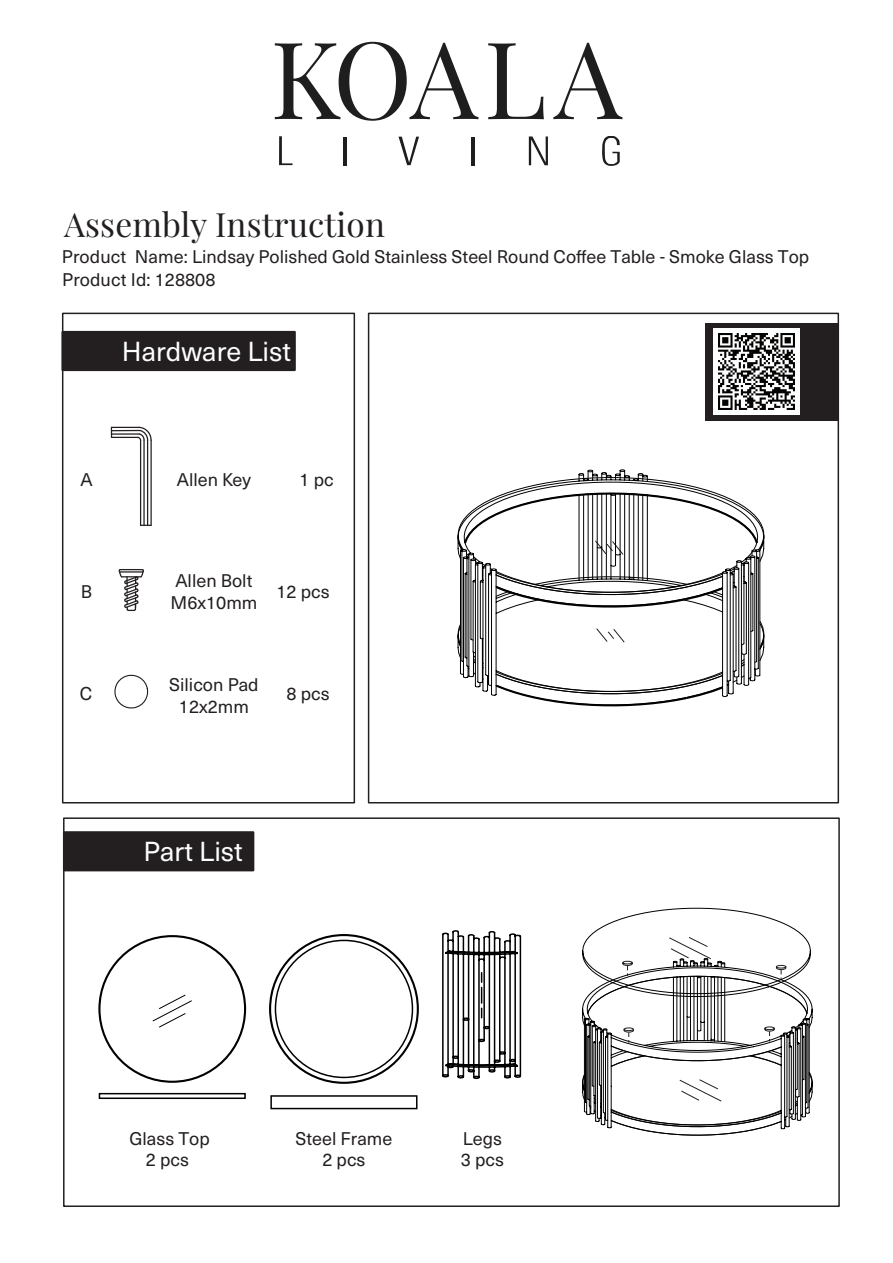
<style>
.page{position:relative;width:893px;height:1263px;background:#fff}
.page>*{position:absolute;margin:0;border:0;box-sizing:border-box;transform-origin:0 0}
.t1{font:107.25px "Playfair Display";letter-spacing:.02em;color:#1d1e1d}
.t2{font:33.3px "Playfair Display";letter-spacing:.005em;color:#231f20}
.t3{font:27px "Neue Haas Unica";color:#fdfefe}
.t4{font:18.15px "Neue Haas Unica";color:#231f20}
.t5{font:18px/21.9px "Neue Haas Unica";color:#231f20}
.s1{font-family:"Neue Haas Unica Pro"}
</style>
<div class="page">
<div style="left:62px;top:313px;width:293px;height:490px;border:2px solid #231f20"></div>
<div style="left:63px;top:817px;width:777px;height:390px;border:2px solid #231f20"></div>
<div style="left:368px;top:313px;width:471px;height:490px;border:2px solid #231f20"></div>
<div style="left:706px;top:323px;width:132px;height:98px;background:#231f20"></div>
<div style="left:713px;top:328px;width:87px;height:87px;background:#fdfefe"></div>
<div style="left:61px;top:331px;width:235px;height:40px;background:#231f20"></div>
<div style="left:63px;top:831px;width:191px;height:40px;background:#231f20;border:2px solid #231f20"></div>
<svg style="left:279px;top:136px;width:14px;height:29px"></svg>
<hr style="left:344px;top:137px;width:3px;height:29px;background:#1d1e1d">
<hr style="left:471px;top:137px;width:3px;height:29px;background:#1d1e1d">
<svg style="left:398px;top:137px;width:21px;height:28px"></svg>
<svg style="left:529px;top:136px;width:19px;height:29px"></svg>
<svg style="left:602px;top:136px;width:18px;height:30px"></svg>
<img style="left:718px;top:334px;width:77px;height:76px">
<svg style="left:118px;top:569px;width:26px;height:42px"></svg>
<hr style="left:140px;top:440px;width:1px;height:85px;background:#231f20">
<hr style="left:150px;top:440px;width:2px;height:85px;background:#231f20">
<hr style="left:147px;top:440px;width:1px;height:85px;background:#231f20">
<hr style="left:143px;top:440px;width:2px;height:85px;background:#231f20">
<svg style="left:110px;top:426px;width:42px;height:15px"></svg>
<svg style="left:114px;top:674px;width:35px;height:35px"></svg>
<svg style="left:442px;top:930px;width:80px;height:149px"></svg>
<svg style="left:457px;top:477px;width:308px;height:230px"></svg>
<svg style="left:582px;top:907px;width:231px;height:229px"></svg>
<svg style="left:269px;top:934px;width:150px;height:150px"></svg>
<svg style="left:152px;top:994px;width:40px;height:34px"></svg>
<div style="left:99px;top:1093px;width:147px;height:6px;border:2px solid #000002"></div>
<div style="left:270px;top:1095px;width:147px;height:14px;border:2px solid #000002"></div>
<h1 class="t1" style="left:270px;top:-5px;width:353px">KOALA</h1>
<h2 class="t2" style="left:64px;top:199px;width:322px">Assembly Instruction</h2>
<p class="t5" style="left:62px;top:244px;width:749px;line-height:22.6px">Product Name: Lindsay Polished Gold Stainless Steel Round Coffee Table - Smoke Glass Top<br>Product Id: <span class="s1">128808</span></p>
<h3 class="t3" style="left:122px;top:331px;width:171px">Hardware List</h3>
<p class="t5" style="left:80px;top:468px;width:14px">A</p>
<p class="t5" style="left:177px;top:468px;width:76px">Allen Key</p>
<p class="t5" style="left:300px;top:468px;width:36px">1 pc</p>
<p class="t5" style="left:81px;top:580px;width:13px">B</p>
<p class="t5" style="left:171px;top:569px;width:88px">Allen Bolt<br>M6x10mm</p>
<p class="t5" style="left:276px;top:580px;width:55px">12 pcs</p>
<p class="t4" style="left:80px;top:680px;width:14px">C</p>
<p class="t5" style="left:169px;top:673px;width:91px;text-align:center">Silicon Pad<br>12x2mm</p>
<p class="t5" style="left:286px;top:681px;width:45px">8 pcs</p>
<h3 class="t3" style="left:144px;top:832px;width:101px">Part List</h3>
<p class="t5" style="left:129px;top:1126px;width:82px">Glass Top</p>
<p class="t5" style="left:146px;top:1148px;width:45px">2 pcs</p>
<p class="t5" style="left:296px;top:1126px;width:98px">Steel Frame</p>
<p class="t5" style="left:322px;top:1148px;width:45px">2 pcs</p>
<p class="t5" style="left:463px;top:1126px;width:41px">Legs</p>
<p class="t5" style="left:461px;top:1148px;width:45px">3 pcs</p>
</div>
